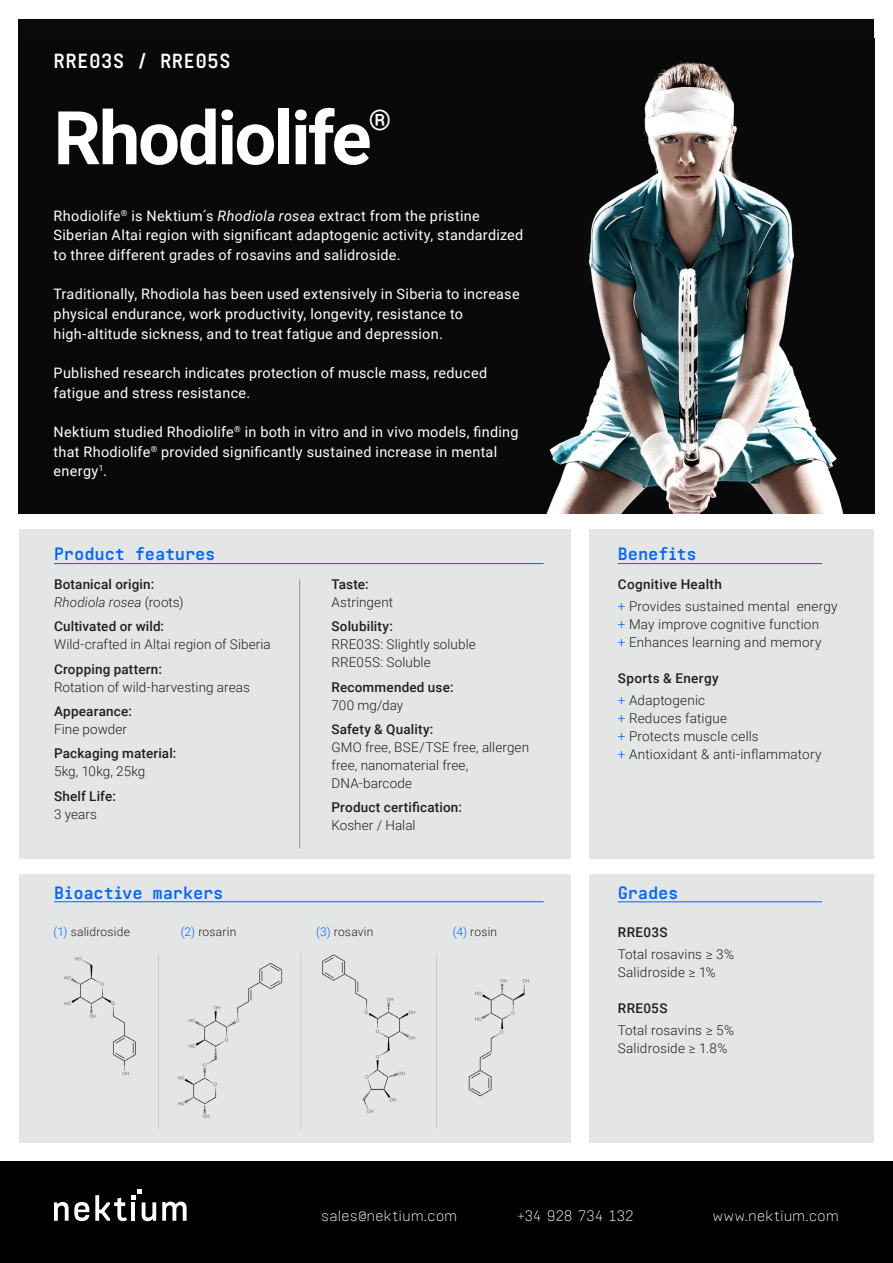
<style>
.page{position:relative;width:893px;height:1263px;background:#fff}
.page>*{position:absolute;margin:0;border:0;box-sizing:border-box;transform-origin:0 0}
.t1{font:700 74.1px "Roboto";letter-spacing:-.03em;color:#fff}
.t2{font:700 28.5px "Roboto";color:#fff}
.t3{font:700 22.35px "Realtime";color:#fff}
.t4{font:700 19.5px "Realtime";letter-spacing:-.015em;color:#06f}
.t5{font:300 16.5px "Realtime";letter-spacing:-.015em;color:#fff}
.t6{font:14.4px/19.6px "Roboto";letter-spacing:.02em;color:#fff}
.t7{font:300 13.5px/18px "Roboto";letter-spacing:.01em;color:#231f20}
.t8{font:500 13.5px/18px "Roboto";letter-spacing:.015em;color:#231f20}
.t9{font:300 12px "Roboto";letter-spacing:.02em;color:#231f20}
.s1{font-style:italic}
.s2{font-weight:300;font-style:italic}
.s3{font-weight:300}
.s4{font-weight:500}
.s5{color:#06f}
</style>
<div class="page">
<div style="left:0;top:1162px;width:893px;height:101px;background:#000"></div>
<div style="left:19px;top:19px;width:855px;height:494px;background:#0a0a0c"></div>
<img style="left:546px;top:58px;width:297px;height:455px">
<svg style="left:54px;top:1202px;width:35px;height:19px"></svg>
<svg style="left:95px;top:1189px;width:61px;height:32px"></svg>
<svg style="left:162px;top:1201px;width:25px;height:20px"></svg>
<div style="left:19px;top:529px;width:551px;height:330px;background:#e3e6e5"></div>
<div style="left:589px;top:529px;width:285px;height:330px;background:#e3e6e5"></div>
<hr style="left:618px;top:563px;width:204px;height:1px;background:#06f">
<hr style="left:54px;top:563px;width:490px;height:1px;background:#06f">
<hr style="left:299px;top:579px;width:1px;height:269px;background:#939598">
<div style="left:19px;top:874px;width:551px;height:269px;background:#e3e6e5"></div>
<div style="left:589px;top:874px;width:285px;height:269px;background:#e3e6e5"></div>
<hr style="left:618px;top:901px;width:204px;height:1px;background:#06f">
<img style="left:64px;top:954px;width:465px;height:175px">
<hr style="left:54px;top:901px;width:490px;height:1px;background:#06f">
<p class="t3" style="left:54px;top:46px;width:179px">RRE03S / RRE05S</p>
<p class="t1" style="left:54px;top:86px;width:319px">Rhodiolife</p>
<p class="t2" style="left:369px;top:100px;width:24px">®</p>
<p class="t6" style="left:54px;top:205px;width:471px">Rhodiolife<sup>®</sup> is Nektium´s <span class="s1">Rhodiola rosea</span> extract from the pristine<br>Siberian Altai region with significant adaptogenic activity, standardized to three different grades of rosavins and salidroside.</p>
<p class="t6" style="left:54px;top:284px;width:467px">Traditionally, Rhodiola has been used extensively in Siberia to increase physical endurance, work productivity, longevity, resistance to high-altitude sickness, and to treat fatigue and depression.</p>
<p class="t6" style="left:54px;top:362px;width:435px">Published research indicates protection of muscle mass, reduced fatigue and stress resistance.</p>
<p class="t6" style="left:54px;top:421px;width:467px">Nektium studied Rhodiolife<sup>®</sup> in both in vitro and in vivo models, finding that Rhodiolife<sup>®</sup> provided significantly sustained increase in mental energy<sup>1</sup>.</p>
<p class="t4" style="left:54px;top:541px;width:163px">Product features</p>
<p class="t8" style="left:54px;top:575px;width:131px">Botanical origin:<br><span class="s2">Rhodiola rosea</span> <span class="s3">(roots)</span></p>
<p class="t7" style="left:54px;top:617px;width:218px"><span class="s4">Cultivated or wild:<br></span>Wild-crafted in Altai region of Siberia</p>
<p class="t7" style="left:54px;top:659px;width:197px"><span class="s4">Cropping pattern:<br></span>Rotation of wild-harvesting areas</p>
<p class="t8" style="left:54px;top:702px;width:80px">Appearance:<br><span class="s3">Fine powder</span></p>
<p class="t8" style="left:54px;top:744px;width:124px">Packaging material:<br><span class="s3">5kg, 10kg, 25kg</span></p>
<p class="t8" style="left:54px;top:786px;width:63px">Shelf Life:<br><span class="s3">3 years</span></p>
<p class="t4" style="left:54px;top:879px;width:171px">Bioactive markers</p>
<p class="t7" style="left:331px;top:575px;width:63px"><span class="s4">Taste:<br></span>Astringent</p>
<p class="t7" style="left:331px;top:617px;width:146px"><span class="s4">Solubility:<br></span>RRE03S: Slightly soluble<br>RRE05S: Soluble</p>
<p class="t8" style="left:331px;top:677px;width:124px">Recommended use:<br><span class="s3">700 mg/day</span></p>
<p class="t7" style="left:331px;top:720px;width:199px"><span class="s4">Safety &amp; Quality:<br></span>GMO free, BSE/TSE free, allergen free, nanomaterial free,<br>DNA-barcode</p>
<p class="t8" style="left:331px;top:798px;width:132px">Product certification:<br><span class="s3">Kosher / Halal</span></p>
<p class="t9" style="left:54px;top:923px;width:78px"><span class="s5">(1)</span> salidroside</p>
<p class="t9" style="left:181px;top:923px;width:57px"><span class="s5">(2)</span> rosarin</p>
<p class="t9" style="left:316px;top:923px;width:59px"><span class="s5">(3)</span> rosavin</p>
<p class="t9" style="left:453px;top:923px;width:46px"><span class="s5">(4)</span> rosin</p>
<p class="t4" style="left:618px;top:541px;width:80px">Benefits</p>
<p class="t8" style="left:618px;top:575px;width:105px">Cognitive Health</p>
<p class="t7" style="left:618px;top:597px;width:221px"><span class="s5">+</span> Provides sustained mental energy</p>
<p class="t7" style="left:618px;top:615px;width:203px"><span class="s5">+</span> May improve cognitive function</p>
<p class="t7" style="left:618px;top:633px;width:205px"><span class="s5">+</span> Enhances learning and memory</p>
<p class="t8" style="left:618px;top:669px;width:102px">Sports &amp; Energy</p>
<p class="t7" style="left:618px;top:691px;width:89px"><span class="s5">+</span> Adaptogenic</p>
<p class="t7" style="left:618px;top:709px;width:111px"><span class="s5">+</span> Reduces fatigue</p>
<p class="t7" style="left:618px;top:727px;width:142px"><span class="s5">+</span> Protects muscle cells</p>
<p class="t7" style="left:618px;top:745px;width:205px"><span class="s5">+</span> Antioxidant &amp; anti-inflammatory</p>
<p class="t4" style="left:618px;top:879px;width:62px">Grades</p>
<p class="t8" style="left:618px;top:922px;width:51px">RRE03S</p>
<p class="t7" style="left:618px;top:944px;width:118px">Total rosavins ≥ 3%</p>
<p class="t7" style="left:618px;top:962px;width:100px">Salidroside ≥ 1%</p>
<p class="t8" style="left:618px;top:998px;width:51px">RRE05S</p>
<p class="t7" style="left:618px;top:1021px;width:118px">Total rosavins ≥ 5%</p>
<p class="t7" style="left:618px;top:1039px;width:111px">Salidroside ≥ 1.8%</p>
<p class="t5" style="left:321px;top:1205px;width:138px">sales@nektium.com</p>
<p class="t5" style="left:517px;top:1205px;width:119px">+34 928 734 132</p>
<p class="t5" style="left:712px;top:1205px;width:128px">www.nektium.com</p>
</div>
